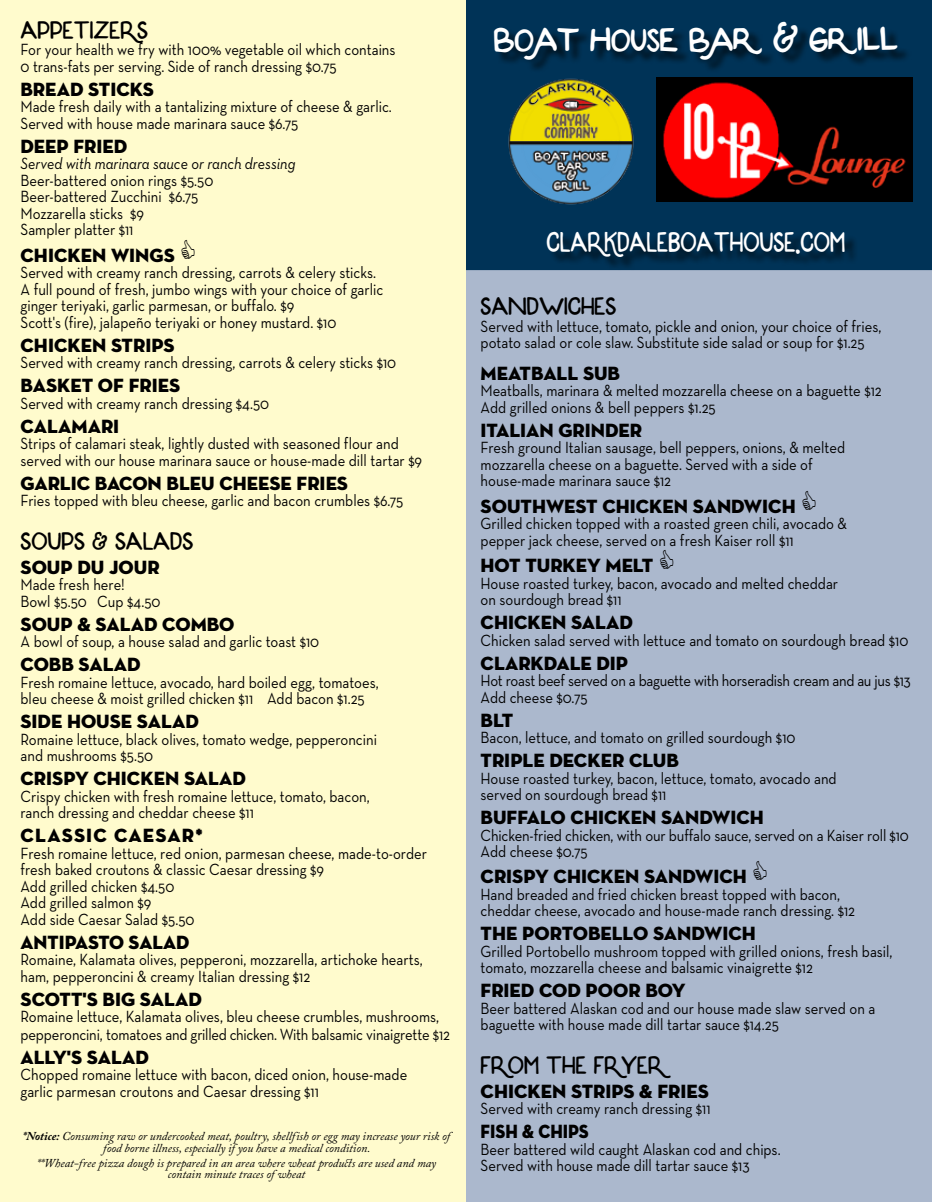
<style>
.page{position:relative;width:932px;height:1202px;background:#fff}
.page>*{position:absolute;margin:0;border:0;box-sizing:border-box;transform-origin:0 0}
.t1{font:40.5px "Convoy";color:#fff;scale:.89 1}
.t2{font:27px "Tomahawk";color:#fff;scale:.89 1}
.t3{font:24px "Tomahawk";color:#000}
.t4{font:19.5px "Neutra Disp Titling";color:#000}
.t5{font:19.5px "Neutra Disp Titling";letter-spacing:.06em;color:#000}
.t6{font:19.5px "Neutra Disp Titling";color:#000;scale:.89 1}
.t7{font:16.5px/16.5px "Neutra Text";color:#000;scale:.89 1}
.t8{font:16.5px/16.5px "Neutra Text";letter-spacing:-.02em;color:#000;scale:.89 1}
.t9{font:italic 16.5px "Neutra Text";color:#000;scale:.89 1}
.t10{font:italic 12px/12px "Adobe Caslon Pro";color:#000;text-align:center}
.s1{font-weight:700}
</style>
<div class="page">
<div style="left:1px;top:1px;width:464px;height:1200px;background:#fffbcd"></div>
<div style="left:466px;top:215px;width:465px;height:986px;background:#abb8cd"></div>
<div style="left:466px;top:1px;width:465px;height:268px;background:#003357"></div>
<div style="left:466px;top:0;width:466px;height:270px;border:2px solid #003357"></div>
<div style="left:496px;top:24px;width:415px;height:49px;background:#000;opacity:.75"></div>
<img style="left:466px;top:77px;width:210px;height:128px">
<img style="left:657px;top:78px;width:255px;height:124px">
<div style="left:548px;top:234px;width:310px;height:36px;background:#000;opacity:.75"></div>
<h3 class="t3" style="left:21px;top:15px;width:129px">APPETIZERS</h3>
<p class="t7" style="left:21px;top:41px;width:423px">For your health we fry with 100% vegetable oil which contains<br>0 trans-fats per serving. Side of ranch dressing $0.75</p>
<p class="t4" style="left:21px;top:77px;width:135px">BREAD STICKS</p>
<p class="t7" style="left:21px;top:98px;width:419px">Made fresh daily with a tantalizing mixture of cheese &amp; garlic.<br>Served with house made marinara sauce $6.75</p>
<p class="t4" style="left:21px;top:134px;width:108px">DEEP FRIED</p>
<p class="t9" style="left:21px;top:154px;width:310px">Served with marinara sauce or ranch dressing</p>
<p class="t7" style="left:21px;top:172px;width:218px">Beer-battered onion rings $5.50<br>Beer-battered Zucchini $6.75<br>Mozzarella sticks $9<br>Sampler platter $11</p>
<p class="t4" style="left:21px;top:243px;width:156px">CHICKEN WINGS</p>
<p class="t7" style="left:21px;top:264px;width:409px">Served with creamy ranch dressing, carrots &amp; celery sticks.<br>A full pound of fresh, jumbo wings with your choice of garlic ginger teriyaki, garlic parmesan, or buffalo. $9<br>Scott's (fire), jalapeño teriyaki or honey mustard. $10</p>
<p class="t4" style="left:21px;top:333px;width:155px">CHICKEN STRIPS</p>
<p class="t7" style="left:21px;top:354px;width:423px">Served with creamy ranch dressing, carrots &amp; celery sticks $10</p>
<p class="t4" style="left:21px;top:373px;width:161px">BASKET OF FRIES</p>
<p class="t7" style="left:21px;top:394px;width:281px">Served with creamy ranch dressing $4.50</p>
<p class="t4" style="left:21px;top:414px;width:100px">CALAMARI</p>
<p class="t7" style="left:21px;top:435px;width:453px">Strips of calamari steak, lightly dusted with seasoned flour and served with our house marinara sauce or house-made dill tartar $9</p>
<p class="t4" style="left:21px;top:471px;width:329px">GARLIC BACON BLEU CHEESE FRIES</p>
<p class="t7" style="left:21px;top:492px;width:431px">Fries topped with bleu cheese, garlic and bacon crumbles $6.75</p>
<h3 class="t3" style="left:21px;top:526px;width:174px">SOUPS &amp; SALADS</h3>
<p class="t4" style="left:21px;top:555px;width:141px">SOUP DU JOUR</p>
<p class="t7" style="left:21px;top:576px;width:159px">Made fresh here!<br>Bowl $5.50 Cup $4.50</p>
<p class="t4" style="left:21px;top:612px;width:215px">SOUP &amp; SALAD COMBO</p>
<p class="t7" style="left:21px;top:633px;width:337px">A bowl of soup, a house salad and garlic toast $10</p>
<p class="t4" style="left:21px;top:652px;width:121px">COBB SALAD</p>
<p class="t7" style="left:21px;top:673px;width:404px">Fresh romaine lettuce, avocado, hard boiled egg, tomatoes, bleu cheese &amp; moist grilled chicken $11 Add bacon $1.25</p>
<p class="t4" style="left:21px;top:709px;width:180px">SIDE HOUSE SALAD</p>
<p class="t7" style="left:21px;top:730px;width:402px">Romaine lettuce, black olives, tomato wedge, pepperoncini and mushrooms $5.50</p>
<p class="t4" style="left:21px;top:766px;width:227px">CRISPY CHICKEN SALAD</p>
<p class="t7" style="left:21px;top:787px;width:394px">Crispy chicken with fresh romaine lettuce, tomato, bacon, ranch dressing and cheddar cheese $11</p>
<p class="t5" style="left:21px;top:823px;width:184px">CLASSIC CAESAR*</p>
<p class="t7" style="left:21px;top:844px;width:458px">Fresh romaine lettuce, red onion, parmesan cheese, made-to-order fresh baked croutons &amp; classic Caesar dressing $9<br>Add grilled chicken $4.50<br>Add grilled salmon $9<br>Add side Caesar Salad $5.50</p>
<p class="t4" style="left:21px;top:930px;width:170px">ANTIPASTO SALAD</p>
<p class="t7" style="left:21px;top:951px;width:453px">Romaine, Kalamata olives, pepperoni, mozzarella, artichoke hearts, ham, pepperoncini &amp; creamy Italian dressing $12</p>
<p class="t4" style="left:21px;top:987px;width:183px">SCOTT'S BIG SALAD</p>
<p class="t7" style="left:21px;top:1007px;width:484px;line-height:17.5px">Romaine lettuce, Kalamata olives, bleu cheese crumbles, mushrooms, pepperoncini, tomatoes and grilled chicken. With balsamic vinaigrette $12</p>
<p class="t4" style="left:21px;top:1045px;width:130px">ALLY'S SALAD</p>
<p class="t7" style="left:21px;top:1066px;width:436px">Chopped romaine lettuce with bacon, diced onion, house-made garlic parmesan croutons and Caesar dressing $11</p>
<p class="t10" style="left:23px;top:1130px;width:429px"><span class="s1">*Notice:</span> Consuming raw or undercooked meat, poultry, shellfish or egg may increase your risk of food borne illness, especially if you have a medical condition.</p>
<p class="t10" style="left:37px;top:1157px;width:400px;line-height:10.5px">**Wheat-free pizza dough is prepared in an area where wheat products are used and may contain minute traces of wheat</p>
<h1 class="t1" style="left:493px;top:13px;width:455px">BOAT HOUSE BAR &amp; GRILL</h1>
<h2 class="t2" style="left:546px;top:225px;width:337px">CLARKDALEBOATHOUSE.COM</h2>
<h3 class="t3" style="left:480px;top:292px;width:137px">SANDWICHES</h3>
<p class="t7" style="left:480px;top:318px;width:452px">Served with lettuce, tomato, pickle and onion, your choice of fries, potato salad or cole slaw. Substitute side salad or soup for $1.25</p>
<p class="t4" style="left:480px;top:361px;width:141px">MEATBALL SUB</p>
<p class="t7" style="left:480px;top:382px;width:452px">Meatballs, marinara &amp; melted mozzarella cheese on a baguette $12<br>Add grilled onions &amp; bell peppers $1.25</p>
<p class="t4" style="left:480px;top:418px;width:163px">ITALIAN GRINDER</p>
<p class="t7" style="left:480px;top:439px;width:411px">Fresh ground Italian sausage, bell peppers, onions, &amp; melted mozzarella cheese on a baguette. Served with a side of house-made marinara sauce $12</p>
<p class="t4" style="left:480px;top:494px;width:316px">SOUTHWEST CHICKEN SANDWICH</p>
<p class="t7" style="left:480px;top:515px;width:413px">Grilled chicken topped with a roasted green chili, avocado &amp; pepper jack cheese, served on a fresh Kaiser roll $11</p>
<p class="t4" style="left:480px;top:553px;width:174px">HOT TURKEY MELT</p>
<p class="t7" style="left:480px;top:574px;width:403px">House roasted turkey, bacon, avocado and melted cheddar on sourdough bread $11</p>
<p class="t4" style="left:480px;top:610px;width:154px">CHICKEN SALAD</p>
<p class="t7" style="left:480px;top:631px;width:482px">Chicken salad served with lettuce and tomato on sourdough bread $10</p>
<p class="t4" style="left:480px;top:650px;width:149px">CLARKDALE DIP</p>
<p class="t8" style="left:480px;top:672px;width:485px">Hot roast beef served on a baguette with horseradish cream and au jus $13<br>Add cheese $0.75</p>
<p class="t4" style="left:480px;top:707px;width:34px">BLT</p>
<p class="t7" style="left:480px;top:729px;width:355px">Bacon, lettuce, and tomato on grilled sourdough $10</p>
<p class="t4" style="left:480px;top:748px;width:200px">TRIPLE DECKER CLUB</p>
<p class="t7" style="left:480px;top:769px;width:401px">House roasted turkey, bacon, lettuce, tomato, avocado and served on sourdough bread $11</p>
<p class="t4" style="left:480px;top:805px;width:285px">BUFFALO CHICKEN SANDWICH</p>
<p class="t7" style="left:480px;top:826px;width:482px">Chicken-fried chicken, with our buffalo sauce, served on a Kaiser roll $10<br>Add cheese $0.75</p>
<p class="t4" style="left:480px;top:864px;width:268px">CRISPY CHICKEN SANDWICH</p>
<p class="t7" style="left:480px;top:885px;width:422px">Hand breaded and fried chicken breast topped with bacon, cheddar cheese, avocado and house-made ranch dressing. $12</p>
<p class="t4" style="left:480px;top:921px;width:277px">THE PORTOBELLO SANDWICH</p>
<p class="t7" style="left:480px;top:942px;width:464px">Grilled Portobello mushroom topped with grilled onions, fresh basil, tomato, mozzarella cheese and balsamic vinaigrette $12</p>
<p class="t4" style="left:480px;top:978px;width:206px">FRIED COD POOR BOY</p>
<p class="t7" style="left:480px;top:999px;width:445px">Beer battered Alaskan cod and our house made slaw served on a baguette with house made dill tartar sauce $14.25</p>
<h3 class="t3" style="left:480px;top:1050px;width:186px">FROM THE FRYER</h3>
<p class="t4" style="left:480px;top:1079px;width:230px">CHICKEN STRIPS &amp; FRIES</p>
<p class="t7" style="left:480px;top:1100px;width:260px">Served with creamy ranch dressing $11</p>
<p class="t6" style="left:480px;top:1119px;width:123px">FISH &amp; CHIPS</p>
<p class="t7" style="left:480px;top:1140px;width:339px">Beer battered wild caught Alaskan cod and chips.<br>Served with house made dill tartar sauce $13</p>
</div>
